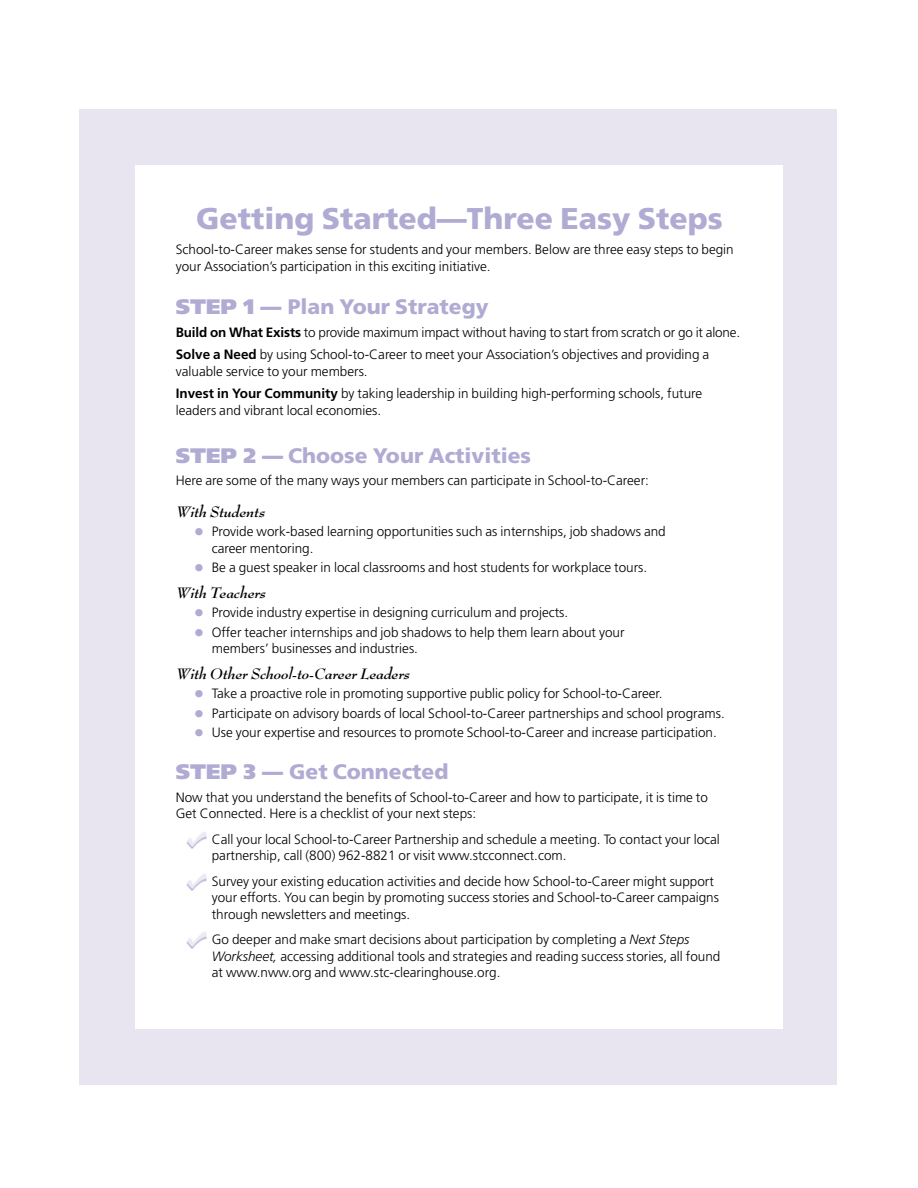
<style>
.page{position:relative;width:918px;height:1188px;background:#fff}
.page>*{position:absolute;margin:0;border:0;box-sizing:border-box;transform-origin:0 0}
.t1{font:900 30px "Frutiger";color:#b0abd2}
.t2{font:900 21px "Frutiger";color:#b0abd2}
.t3{font:italic 700 16.5px "Bernhard Modern";color:#000}
.t4{font:300 13.5px/16.5px "Frutiger";color:#000}
.s1{font-style:inherit}
.s2{font-weight:700}
.s3{font-weight:900;font-size:21px;color:#b0abd2}
.s4{font-style:italic}
</style>
<div class="page">
<div style="left:80px;top:110px;width:757px;height:974px;background:#e8e5f1"></div>
<div style="left:135px;top:165px;width:648px;height:864px;background:#fff"></div>
<img style="left:186px;top:932px;width:20px;height:17px">
<img style="left:186px;top:874px;width:20px;height:16px">
<img style="left:186px;top:832px;width:20px;height:16px">
<h1 class="t1" style="left:196px;top:206px;width:528px">Getting Started—Three Easy Steps</h1>
<p class="t4" style="left:176px;top:242px;width:559px">School-to-Career makes sense for students and your members. Below are three easy steps to begin your Association’s participation in this exciting initiative.</p>
<h2 class="t2" style="left:176px;top:298px;width:314px"><span class="s1">STEP 1 —</span> Plan Your Strategy</h2>
<p class="t4" style="left:176px;top:322px;width:566px;line-height:22.5px"><span class="s2">Build on What Exists</span> to provide maximum impact without having to start from scratch or go it alone.<br><span class="s2">Solve a Need</span> by using School-to-Career to meet your Association’s objectives and providing a</p>
<p class="t4" style="left:176px;top:361px;width:528px;line-height:22.5px">valuable service to your members.<br><span class="s2">Invest in Your Community</span> by taking leadership in building high-performing schools, future</p>
<p class="t4" style="left:176px;top:403px;width:207px">leaders and vibrant local economies.</p>
<h2 class="t2" style="left:176px;top:447px;width:357px"><span class="s1">STEP 2 —</span> Choose Your Activities</h2>
<p class="t4" style="left:176px;top:473px;width:475px">Here are some of the many ways your members can participate in School-to-Career:</p>
<p class="t3" style="left:176px;top:504px;width:91px">With Students</p>
<p class="t4" style="left:212px;top:524px;width:456px;text-indent:-18px"><span class="s3">•</span> Provide work-based learning opportunities such as internships, job shadows and career mentoring.</p>
<p class="t4" style="left:194px;top:560px;width:455px"><span class="s3">•</span> Be a guest speaker in local classrooms and host students for workplace tours.</p>
<p class="t3" style="left:176px;top:585px;width:91px">With Teachers</p>
<p class="t4" style="left:194px;top:605px;width:376px"><span class="s3">•</span> Provide industry expertise in designing curriculum and projects.</p>
<p class="t4" style="left:212px;top:625px;width:414px;text-indent:-18px"><span class="s3">•</span> Offer teacher internships and job shadows to help them learn about your members’ businesses and industries.</p>
<p class="t3" style="left:176px;top:666px;width:235px">With Other School-to-Career Leaders</p>
<p class="t4" style="left:194px;top:686px;width:470px"><span class="s3">•</span> Take a proactive role in promoting supportive public policy for School-to-Career.</p>
<p class="t4" style="left:194px;top:706px;width:532px"><span class="s3">•</span> Participate on advisory boards of local School-to-Career partnerships and school programs.</p>
<p class="t4" style="left:194px;top:725px;width:524px"><span class="s3">•</span> Use your expertise and resources to promote School-to-Career and increase participation.</p>
<h2 class="t2" style="left:176px;top:763px;width:274px"><span class="s1">STEP 3 —</span> Get Connected</h2>
<p class="t4" style="left:176px;top:790px;width:534px">Now that you understand the benefits of School-to-Career and how to participate, it is time to<br>Get Connected. Here is a checklist of your next steps:</p>
<p class="t4" style="left:212px;top:832px;width:510px">Call your local School-to-Career Partnership and schedule a meeting. To contact your local partnership, call (800) 962-8821 or visit www.stcconnect.com.</p>
<p class="t4" style="left:212px;top:874px;width:509px">Survey your existing education activities and decide how School-to-Career might support your efforts. You can begin by promoting success stories and School-to-Career campaigns through newsletters and meetings.</p>
<p class="t4" style="left:212px;top:932px;width:510px">Go deeper and make smart decisions about participation by completing a <span class="s4">Next Steps<br>Worksheet,</span> accessing additional tools and strategies and reading success stories, all found at www.nww.org and www.stc-clearinghouse.org.</p>
</div>
